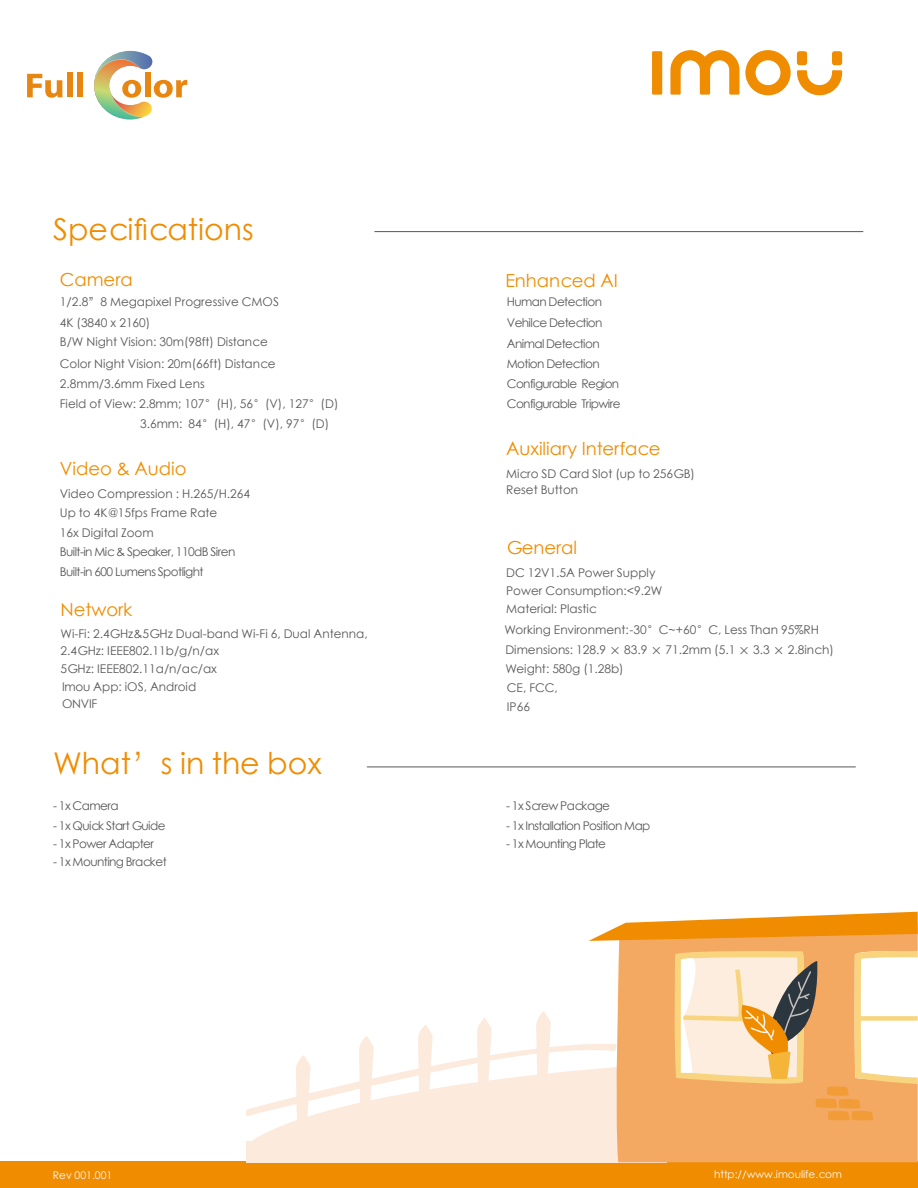
<style>
.page{position:relative;width:918px;height:1188px;background:#fff}
.page>*{position:absolute;margin:0;border:0;box-sizing:border-box;transform-origin:0 0}
.t1{font:30px "ST Xihei";color:#f08c00}
.t2{font:18px "ST Xihei";color:#f08c00}
.t3{font:12px/19.5px "ST Xihei";color:#595757}
.t4{font:12px/20.2px "ST Xihei";letter-spacing:-.05em;color:#595757}
.t5{font:10.5px "ST Xihei";color:#fdfdfe}
</style>
<div class="page">
<hr style="left:374px;top:231px;width:489px;height:1px;background:#595757">
<div style="left:0;top:1161px;width:918px;height:27px;background:#f08c00"></div>
<hr style="left:367px;top:767px;width:489px;height:1px;background:#595757">
<div style="left:652px;top:51px;width:10px;height:44px;background:#f08c00"></div>
<div style="left:797px;top:51px;width:10px;height:14px;background:#f08c00;border-radius:3px"></div>
<div style="left:832px;top:51px;width:10px;height:14px;background:#f08c00;border-radius:3px"></div>
<svg style="left:797px;top:70px;width:45px;height:26px"></svg>
<svg style="left:670px;top:50px;width:121px;height:45px"></svg>
<div style="left:246px;top:1141px;width:421px;height:21px;background:#fceadd"></div>
<div style="left:617px;top:1148px;width:301px;height:14px;background:#f4a962"></div>
<svg style="left:246px;top:912px;width:672px;height:236px"></svg>
<svg style="left:27px;top:74px;width:36px;height:24px"></svg>
<div style="left:67px;top:73px;width:6px;height:24px;background:#e78610"></div>
<div style="left:77px;top:73px;width:6px;height:24px;background:#e78610"></div>
<svg style="left:94px;top:51px;width:93px;height:68px"></svg>
<h1 class="t1" style="left:53px;top:208px;width:202px">Specifications</h1>
<h2 class="t2" style="left:60px;top:267px;width:74px">Camera</h2>
<p class="t3" style="left:60px;top:312px;width:209px">4K (3840 x 2160)<br>B/W Night Vision: 30m(98ft) Distance</p>
<p class="t3" style="left:60px;top:374px;width:146px">2.8mm/3.6mm Fixed Lens</p>
<h2 class="t2" style="left:505px;top:268px;width:114px">Enhanced AI</h2>
<p class="t3" style="left:60px;top:292px;width:221px">1/2.8”8 Megapixel Progressive CMOS</p>
<p class="t4" style="left:507px;top:291px;width:97px">Human Detection</p>
<p class="t4" style="left:507px;top:312px;width:97px;line-height:20.9px">Vehilce Detection<br>Animal Detection</p>
<p class="t3" style="left:60px;top:353px;width:217px">Color Night Vision: 20m(66ft) Distance</p>
<p class="t4" style="left:507px;top:353px;width:114px">Motion Detection<br>Configurable Region</p>
<p class="t3" style="left:140px;top:394px;width:200px;text-indent:-80px">Field of View: 2.8mm; 107°(H), 56°(V), 127°(D)<br>3.6mm: 84°(H), 47°(V), 97°(D)</p>
<h2 class="t2" style="left:60px;top:456px;width:128px">Video &amp; Audio</h2>
<p class="t3" style="left:60px;top:483px;width:192px">Video Compression : H.265/H.264<br>Up to 4K@15fps Frame Rate<br>16x Digital Zoom<br>Built-in Mic &amp; Speaker, 110dB Siren</p>
<p class="t4" style="left:60px;top:561px;width:145px">Built-in 600 Lumens Spotlight</p>
<h2 class="t2" style="left:61px;top:596px;width:74px">Network</h2>
<p class="t3" style="left:61px;top:624px;width:309px">Wi-Fi: 2.4GHz&amp;5GHz Dual-band Wi-Fi 6, Dual Antenna,</p>
<p class="t3" style="left:61px;top:642px;width:160px;line-height:17.5px">2.4GHz: IEEE802.11b/g/n/ax<br>5GHz: IEEE802.11a/n/ac/ax</p>
<p class="t3" style="left:62px;top:676px;width:136px">Imou App: iOS, Android</p>
<p class="t3" style="left:62px;top:694px;width:37px">ONVIF</p>
<h1 class="t1" style="left:53px;top:742px;width:270px">What’s in the box</h1>
<p class="t4" style="left:53px;top:796px;width:67px">- 1x Camera</p>
<p class="t4" style="left:53px;top:815px;width:114px">- 1x Quick Start Guide</p>
<p class="t4" style="left:53px;top:833px;width:102px">- 1x Power Adapter</p>
<p class="t4" style="left:53px;top:852px;width:115px">- 1x Mounting Bracket</p>
<p class="t4" style="left:507px;top:393px;width:115px">Configurable Tripwire</p>
<h2 class="t2" style="left:506px;top:436px;width:156px">Auxiliary Interface</h2>
<p class="t3" style="left:506px;top:465px;width:190px;line-height:16.5px">Micro SD Card Slot (up to 256GB)<br>Reset Button</p>
<h2 class="t2" style="left:506px;top:535px;width:73px">General</h2>
<p class="t3" style="left:506px;top:563px;width:158px;line-height:18.8px">DC 12V1.5A Power Supply<br>Power Consumption:&lt;9.2W</p>
<p class="t3" style="left:505px;top:619px;width:316px">Working Environment:-30°C~+60°C, Less Than 95%RH</p>
<p class="t3" style="left:506px;top:599px;width:92px">Material: Plastic</p>
<p class="t3" style="left:505px;top:640px;width:330px;line-height:18.8px">Dimensions: 128.9 × 83.9 × 71.2mm (5.1 × 3.3 × 2.8inch)<br>Weight: 580g (1.28b)</p>
<p class="t3" style="left:507px;top:678px;width:52px">CE, FCC,</p>
<p class="t3" style="left:507px;top:696px;width:25px">IP66</p>
<p class="t4" style="left:506px;top:796px;width:105px">- 1x Screw Package</p>
<p class="t4" style="left:506px;top:815px;width:146px">- 1x Installation Position Map</p>
<p class="t4" style="left:506px;top:833px;width:101px">- 1x Mounting Plate</p>
<p class="t5" style="left:53px;top:1168px;width:61px">Rev 001.001</p>
<p class="t5" style="left:714px;top:1167px;width:129px">http://www.imoulife.com</p>
</div>
